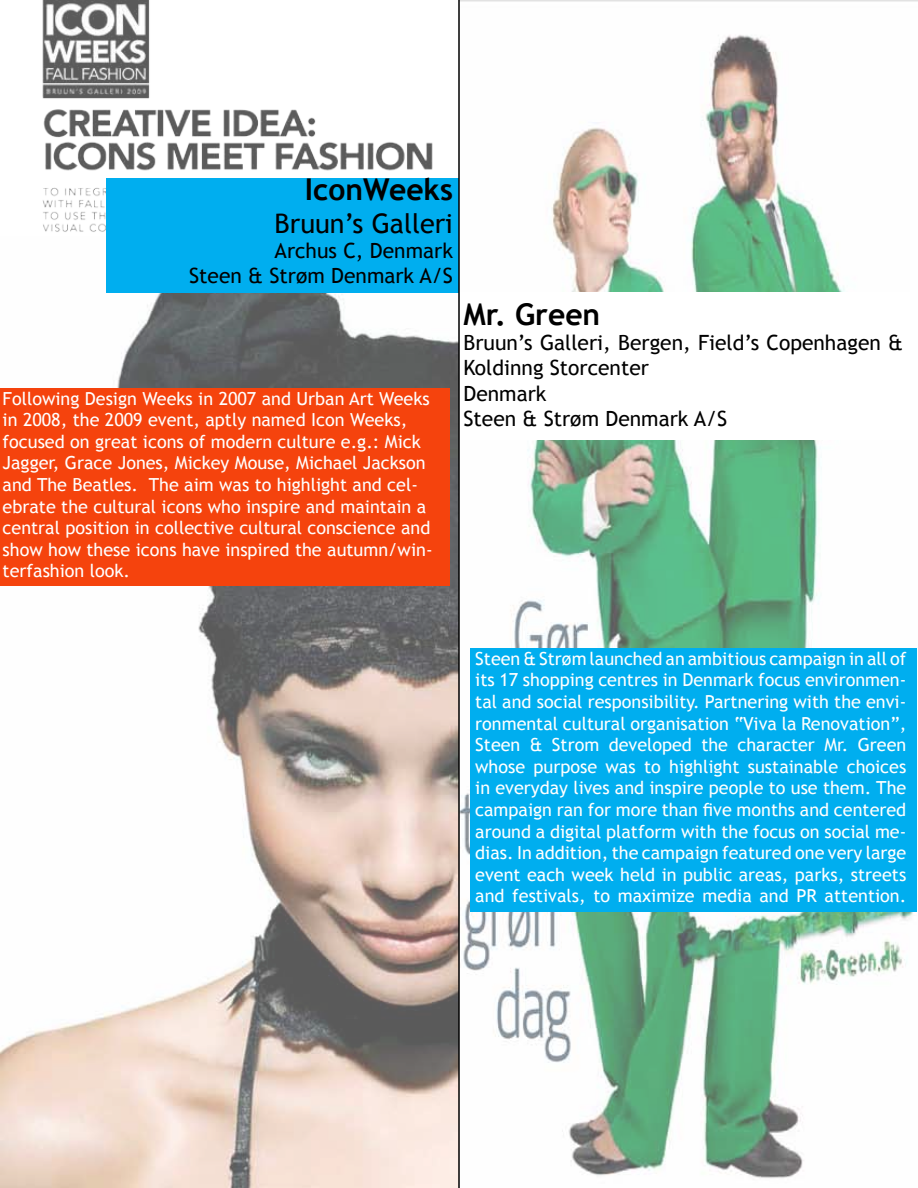
<style>
.page{position:relative;width:918px;height:1188px;background:#fff}
.page>*{position:absolute;margin:0;border:0;box-sizing:border-box;transform-origin:0 0}
.t1{font:700 30px "Trebuchet MS";color:#000}
.t2{font:27px "Trebuchet MS";color:#000}
.t3{font:21px/25.2px "Trebuchet MS";color:#000;text-align:right}
.t4{font:18px/21.6px "Trebuchet MS";color:#fff}
</style>
<div class="page">
<img style="left:0;top:0;width:918px;height:1188px">
<div style="left:107px;top:178px;width:352px;height:114px;background:#00aeef"></div>
<div style="left:0;top:388px;width:450px;height:198px;background:#f5430d"></div>
<hr style="left:458px;top:0;width:2px;height:1188px;background:#000">
<div style="left:460px;top:292px;width:449px;height:148px;background:#fff"></div>
<div style="left:470px;top:648px;width:446px;height:264px;background:#00aeef"></div>
<h1 class="t1" style="left:305px;top:171px;width:150px">IconWeeks</h1>
<h2 class="t2" style="left:275px;top:207px;width:180px">Bruun’s Galleri</h2>
<p class="t3" style="left:189px;top:238px;width:265px">Archus C, Denmark<br>Steen &amp; Strøm Denmark A/S</p>
<p class="t4" style="left:3px;top:388px;width:432px">Following Design Weeks in 2007 and Urban Art Weeks in 2008, the 2009 event, aptly named I con Weeks, focused on great icons of modern culture e.g.: Mick Jagger, Grace Jones, Mickey Mouse, Michael Jackson and The Beatles. The aim was to highlight and cel&shy;ebrate the cultural icons who inspire and maintain a central position in collective cultural conscience and show how these icons have inspired the autumn/win&shy;terfashion look.</p>
<h1 class="t1" style="left:464px;top:296px;width:138px">Mr. G reen</h1>
<p class="t3" style="left:464px;top:330px;width:441px;text-align:left">Bruun’s Galleri, Bergen, Field’s Copenhagen &amp;<br>Koldinng Storcenter<br>Denmark<br>Steen &amp; Strøm Denmark A/S</p>
<p class="t4" style="left:475px;top:648px;width:433px;text-align:justify">Steen &amp; Strøm launched an ambitious campaign in all of its 17 shopping centres in Denmark focus environmen&shy;tal and social responsibility. Partnering with the envi&shy;ronmental cultural organisation “Viva la Renovation”, Steen &amp; Strom developed the character Mr. Green whose purpose was to highlight sustainable choices in everyday lives and inspire people to use them. The campaign ran for more than five months and centered around a digital platform with the focus on social me&shy;dias. I n addition, the campaign featured one very large event each week held in public areas, parks, streets and festivals, to maximize media and PR attention.</p>
</div>
